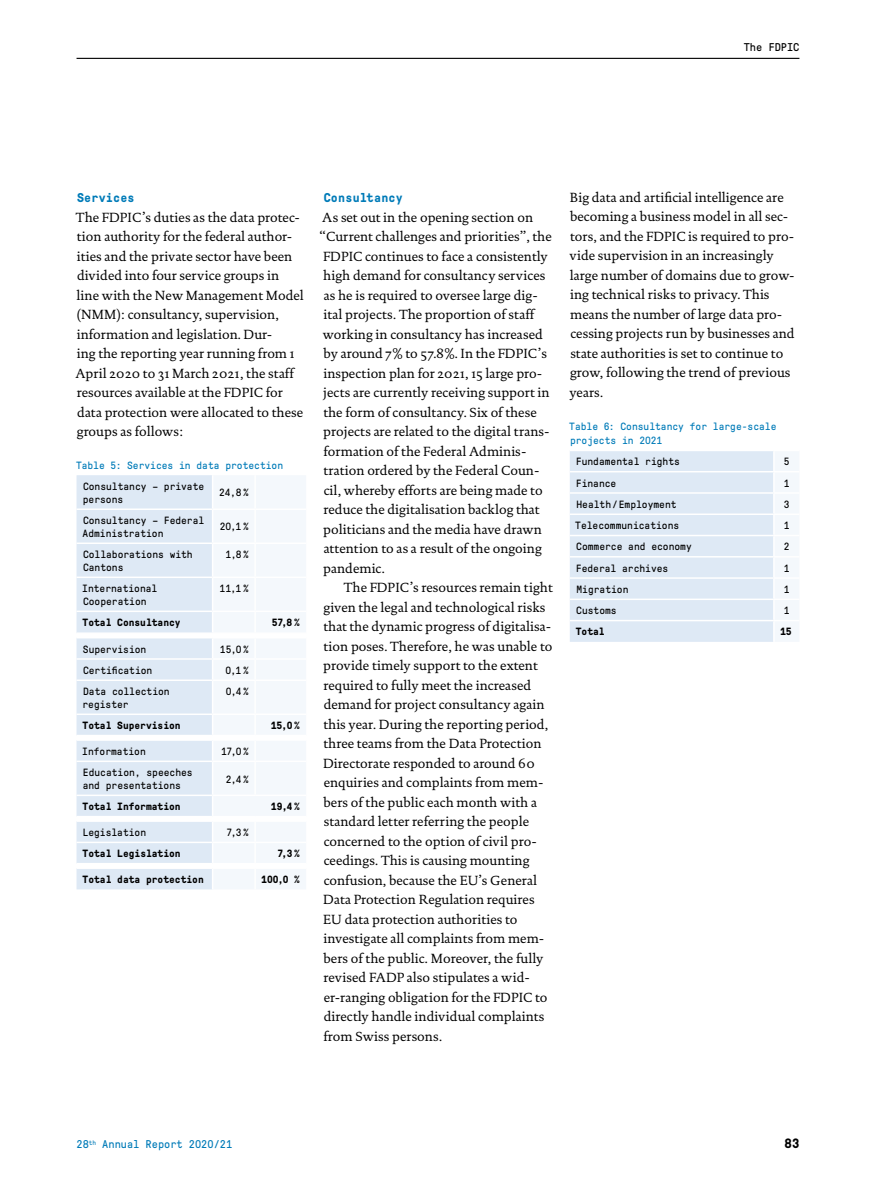
<style>
.page{position:relative;width:893px;height:1191px;background:#fff}
.page>*{position:absolute;margin:0;border:0;box-sizing:border-box;transform-origin:0 0}
.t1{font:13.5px/19.5px "DTL Documenta TOT";color:#000}
.t2{font:700 13.5px "GT Pressura Mono";color:#000}
.t3{font:700 12.75px "GT Pressura Mono";letter-spacing:.015em;color:#007bb8}
.t4{font:11.25px "GT Pressura Mono";color:#007bb8}
.t5{font:11.25px "GT Pressura Mono";color:#000}
.t6{font:10.5px/13.5px "GT Pressura Mono";color:#000}
.t7{font:700 10.5px "GT Pressura Mono";color:#000}
.t8{font:10.5px/13.5px "GT Pressura Mono";color:#007bb8}
</style>
<div class="page">
<div style="left:77px;top:475px;width:135px;height:414px;background:#dee9f5"></div>
<div style="left:77px;top:634px;width:135px;height:233px;background:#dee9f5"></div>
<hr style="left:77px;top:508px;width:136px;height:2px;background:#fff">
<hr style="left:77px;top:542px;width:136px;height:2px;background:#fff">
<hr style="left:77px;top:576px;width:136px;height:2px;background:#fff">
<hr style="left:77px;top:610px;width:136px;height:2px;background:#fff">
<hr style="left:77px;top:658px;width:136px;height:1px;background:#fff">
<hr style="left:77px;top:679px;width:136px;height:2px;background:#fff">
<hr style="left:77px;top:713px;width:136px;height:2px;background:#fff">
<hr style="left:77px;top:735px;width:136px;height:1px;background:#fff">
<hr style="left:77px;top:739px;width:136px;height:2px;background:#fff">
<hr style="left:77px;top:816px;width:136px;height:1px;background:#fff">
<hr style="left:77px;top:863px;width:136px;height:1px;background:#fff">
<hr style="left:77px;top:867px;width:136px;height:2px;background:#fff">
<hr style="left:77px;top:632px;width:136px;height:2px;background:#fff">
<hr style="left:77px;top:637px;width:136px;height:1px;background:#fff">
<hr style="left:77px;top:820px;width:136px;height:2px;background:#fff">
<svg style="left:214px;top:476px;width:92px;height:413px"></svg>
<hr style="left:77px;top:841px;width:136px;height:2px;background:#fff">
<hr style="left:77px;top:760px;width:136px;height:2px;background:#fff">
<hr style="left:77px;top:794px;width:136px;height:2px;background:#fff">
<svg style="left:570px;top:451px;width:229px;height:191px"></svg>
<hr style="left:77px;top:58px;width:722px;height:1px;background:#000">
<p class="t5" style="left:744px;top:41px;width:57px">The FDPIC</p>
<p class="t3" style="left:77px;top:191px;width:59px">Services</p>
<p class="t1" style="left:76px;top:207px;width:230px">The FDPIC’s duties as the data protec&shy;tion authority for the federal author&shy;ities and the private sector have been divided into four service groups in<br>line with the New Management Model (NMM): consultancy, supervision, information and legislation. Dur-<br>ing the reporting year running from 1<br>April 2020 to 31 March 2021, the staff resources available at the FDPIC for data protection were allocated to these groups as follows:</p>
<p class="t8" style="left:76px;top:459px;width:209px">Table 5: Services in data protection</p>
<p class="t6" style="left:83px;top:479px;width:123px">Consultancy – private persons</p>
<p class="t6" style="left:219px;top:486px;width:31px">24,8 %</p>
<p class="t6" style="left:83px;top:513px;width:123px">Consultancy – Federal<br>Administration</p>
<p class="t6" style="left:220px;top:520px;width:31px">20,1 %</p>
<p class="t6" style="left:83px;top:547px;width:111px">Collaborations with<br>Cantons</p>
<p class="t6" style="left:225px;top:547px;width:25px">1,8 %</p>
<p class="t6" style="left:82px;top:581px;width:77px">International<br>Cooperation</p>
<p class="t6" style="left:220px;top:581px;width:31px">11,1 %</p>
<p class="t7" style="left:83px;top:617px;width:100px">Total Consultancy</p>
<p class="t7" style="left:272px;top:617px;width:30px">57,8 %</p>
<p class="t6" style="left:83px;top:642px;width:65px">Supervision</p>
<p class="t6" style="left:220px;top:642px;width:31px">15,0 %</p>
<p class="t6" style="left:83px;top:663px;width:71px">Certification</p>
<p class="t6" style="left:225px;top:663px;width:25px">0,1 %</p>
<p class="t6" style="left:83px;top:684px;width:89px">Data collection register</p>
<p class="t6" style="left:226px;top:684px;width:25px">0,4 %</p>
<p class="t7" style="left:83px;top:720px;width:100px">Total Supervision</p>
<p class="t7" style="left:271px;top:720px;width:31px">15,0 %</p>
<p class="t6" style="left:82px;top:744px;width:65px">Information</p>
<p class="t6" style="left:221px;top:744px;width:29px">17,0 %</p>
<p class="t6" style="left:83px;top:765px;width:111px">Education, speeches and presentations</p>
<p class="t6" style="left:226px;top:772px;width:25px">2,4 %</p>
<p class="t7" style="left:83px;top:801px;width:100px">Total Information</p>
<p class="t7" style="left:271px;top:801px;width:30px">19,4 %</p>
<p class="t6" style="left:83px;top:825px;width:65px">Legislation</p>
<p class="t6" style="left:227px;top:825px;width:24px">7,3 %</p>
<p class="t7" style="left:83px;top:848px;width:100px">Total Legislation</p>
<p class="t7" style="left:277px;top:848px;width:24px">7,3 %</p>
<p class="t7" style="left:83px;top:873px;width:123px">Total data protection</p>
<p class="t7" style="left:261px;top:873px;width:40px">100,0 %</p>
<p class="t3" style="left:324px;top:191px;width:81px">Consultancy</p>
<p class="t1" style="left:322px;top:207px;width:212px">As set out in the opening section on</p>
<p class="t1" style="left:320px;top:227px;width:234px">“Current challenges and priorities”, the</p>
<p class="t1" style="left:323px;top:246px;width:226px">FDPIC continues to face a consistently</p>
<p class="t1" style="left:323px;top:266px;width:224px">high demand for consultancy services</p>
<p class="t1" style="left:324px;top:285px;width:216px">as he is required to oversee large dig-</p>
<p class="t1" style="left:323px;top:305px;width:212px">ital projects. The proportion of staff</p>
<p class="t1" style="left:323px;top:324px;width:222px">working in consultancy has increased</p>
<p class="t1" style="left:323px;top:344px;width:225px">by around 7% to 57.8%. In the FDPIC’s</p>
<p class="t1" style="left:323px;top:363px;width:220px">inspection plan for 2021, 15 large pro-</p>
<p class="t1" style="left:323px;top:383px;width:228px">jects are currently receiving support in</p>
<p class="t1" style="left:323px;top:402px;width:215px">the form of consultancy. Six of these</p>
<p class="t1" style="left:323px;top:422px;width:228px">projects are related to the digital trans-</p>
<p class="t1" style="left:323px;top:441px;width:205px">formation of the Federal Adminis-</p>
<p class="t1" style="left:323px;top:461px;width:217px">tration ordered by the Federal Coun-</p>
<p class="t1" style="left:324px;top:480px;width:220px">cil, whereby efforts are being made to</p>
<p class="t1" style="left:323px;top:500px;width:218px">reduce the digitalisation backlog that</p>
<p class="t1" style="left:323px;top:519px;width:220px">politicians and the media have drawn</p>
<p class="t1" style="left:324px;top:539px;width:220px">attention to as a result of the ongoing</p>
<p class="t1" style="left:323px;top:558px;width:63px">pandemic.</p>
<p class="t1" style="left:344px;top:578px;width:210px">The FDPIC’s resources remain tight</p>
<p class="t1" style="left:324px;top:597px;width:223px">given the legal and technological risks</p>
<p class="t1" style="left:323px;top:617px;width:229px">that the dynamic progress of digitalisa-</p>
<p class="t1" style="left:323px;top:636px;width:230px">tion poses. Therefore, he was unable to</p>
<p class="t1" style="left:323px;top:656px;width:216px">provide timely support to the extent</p>
<p class="t1" style="left:323px;top:675px;width:209px">required to fully meet the increased</p>
<p class="t1" style="left:324px;top:695px;width:222px">demand for project consultancy again</p>
<p class="t1" style="left:323px;top:714px;width:226px">this year. During the reporting period,</p>
<p class="t1" style="left:323px;top:733px;width:220px">three teams from the Data Protection</p>
<p class="t1" style="left:323px;top:753px;width:213px">Directorate responded to around 60</p>
<p class="t1" style="left:324px;top:772px;width:221px">enquiries and complaints from mem-</p>
<p class="t1" style="left:324px;top:792px;width:215px">bers of the public each month with a</p>
<p class="t1" style="left:324px;top:811px;width:207px">standard letter referring the people</p>
<p class="t1" style="left:324px;top:831px;width:215px">concerned to the option of civil pro-</p>
<p class="t1" style="left:324px;top:850px;width:207px">ceedings. This is causing mounting</p>
<p class="t1" style="left:324px;top:870px;width:215px">confusion, because the EU’s General</p>
<p class="t1" style="left:323px;top:889px;width:213px">Data Protection Regulation requires</p>
<p class="t1" style="left:323px;top:909px;width:196px">EU data protection authorities to</p>
<p class="t1" style="left:323px;top:928px;width:222px">investigate all complaints from mem-</p>
<p class="t1" style="left:324px;top:948px;width:221px">bers of the public. Moreover, the fully</p>
<p class="t1" style="left:323px;top:967px;width:208px">revised FADP also stipulates a wid-</p>
<p class="t1" style="left:324px;top:987px;width:225px">er-ranging obligation for the FDPIC to</p>
<p class="t1" style="left:324px;top:1006px;width:222px">directly handle individual complaints</p>
<p class="t1" style="left:323px;top:1026px;width:120px">from Swiss persons.</p>
<p class="t1" style="left:569px;top:187px;width:227px">Big data and artificial intelligence are becoming a business model in all sec&shy;tors, and the FDPIC is required to pro&shy;vide supervision in an increasingly large number of domains due to grow&shy;ing technical risks to privacy. This means the number of large data pro&shy;cessing projects run by businesses and state authorities is set to continue to grow, following the trend of previous years.</p>
<p class="t8" style="left:569px;top:420px;width:209px">Table 6: Consultancy for large-scale projects in 2021</p>
<p class="t6" style="left:576px;top:455px;width:105px">Fundamental rights</p>
<p class="t6" style="left:784px;top:455px;width:7px">5</p>
<p class="t6" style="left:576px;top:476px;width:42px">Finance</p>
<p class="t6" style="left:784px;top:476px;width:7px">1</p>
<p class="t6" style="left:576px;top:497px;width:102px">Health/Employment</p>
<p class="t6" style="left:784px;top:497px;width:7px">3</p>
<p class="t6" style="left:575px;top:519px;width:105px">Telecommunications</p>
<p class="t6" style="left:784px;top:519px;width:7px">1</p>
<p class="t6" style="left:576px;top:540px;width:117px">Commerce and economy</p>
<p class="t6" style="left:784px;top:540px;width:7px">2</p>
<p class="t6" style="left:576px;top:561px;width:94px">Federal archives</p>
<p class="t6" style="left:784px;top:561px;width:7px">1</p>
<p class="t6" style="left:576px;top:582px;width:53px">Migration</p>
<p class="t6" style="left:784px;top:582px;width:7px">1</p>
<p class="t6" style="left:576px;top:604px;width:42px">Customs</p>
<p class="t6" style="left:784px;top:604px;width:7px">1</p>
<p class="t7" style="left:576px;top:626px;width:30px">Total</p>
<p class="t7" style="left:780px;top:626px;width:13px">15</p>
<p class="t4" style="left:77px;top:1138px;width:157px">28<sup>th</sup> Annual Report 2020/21</p>
<p class="t2" style="left:784px;top:1136px;width:16px">83</p>
</div>
